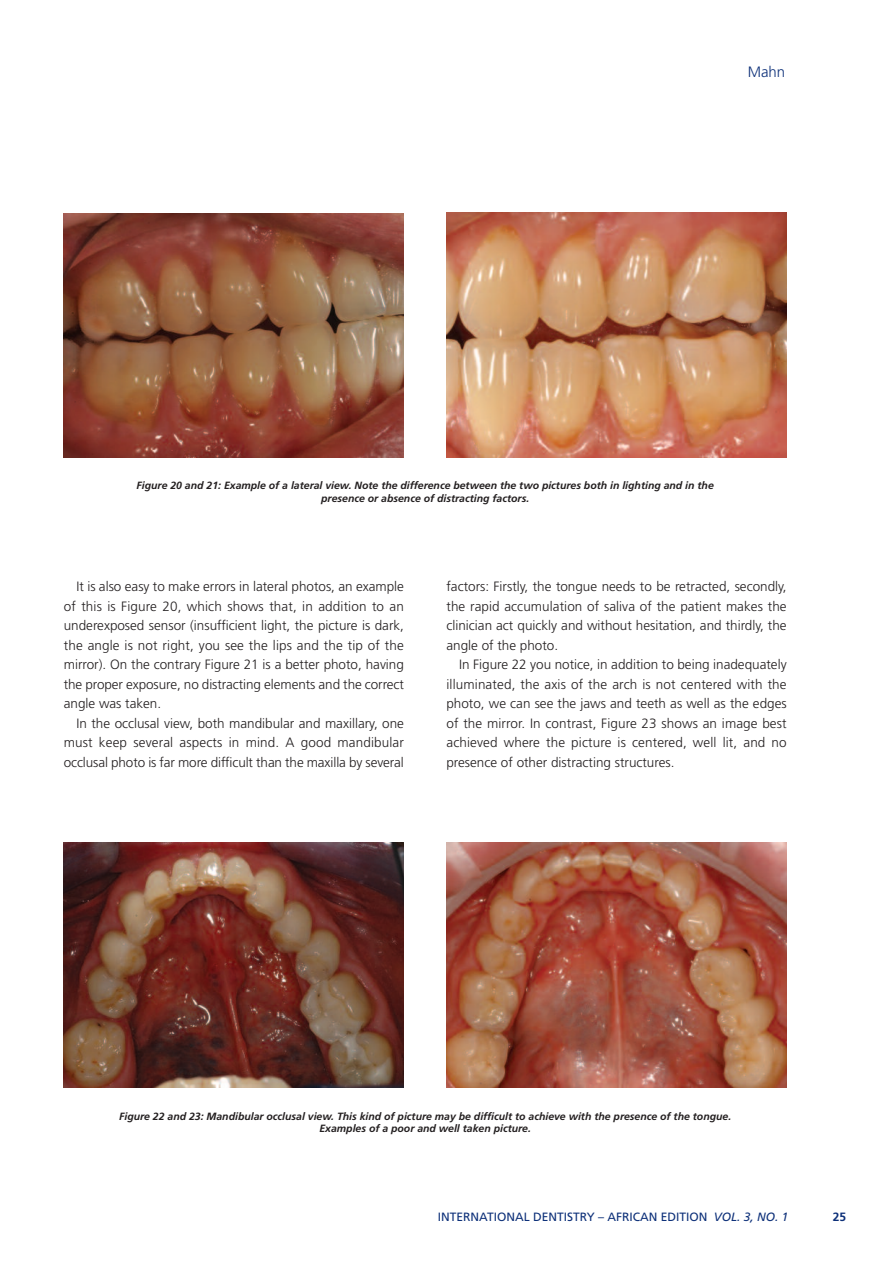
<style>
.page{position:relative;width:893px;height:1263px;background:#fff}
.page>*{position:absolute;margin:0;border:0;box-sizing:border-box;transform-origin:0 0}
.t1{font:300 15px "Frutiger";color:#0d3079}
.t2{font:300 13.5px/19.5px "Frutiger";color:#231f20;text-align:justify}
.t3{font:12px "Frutiger";color:#0d3079}
.t4{font:700 12px "Frutiger";color:#0d3079}
.t5{font:italic 700 10.5px/12.6px "Frutiger";color:#231f20;text-align:center}
.s1{font-style:italic}
</style>
<div class="page">
<img style="left:64px;top:213px;width:340px;height:244px">
<img style="left:446px;top:213px;width:341px;height:244px">
<img style="left:64px;top:843px;width:340px;height:244px">
<img style="left:446px;top:843px;width:341px;height:244px">
<p class="t1" style="left:748px;top:65px;width:39px">Mahn</p>
<p class="t5" style="left:137px;top:480px;width:579px">Figure 20 and 21: Example of a lateral view. Note the difference between the two pictures both in lighting and in the presence or absence of distracting factors.</p>
<p class="t2" style="left:64px;top:578px;width:342px;text-indent:13px">It is also easy to make errors in lateral photos, an example of this is Figure 20, which shows that, in addition to an underexposed sensor (insufficient light, the picture is dark, the angle is not right, you see the lips and the tip of the mirror). On the contrary Figure 21 is a better photo, having the proper exposure, no distracting elements and the correct angle was taken.</p>
<p class="t2" style="left:64px;top:714px;width:342px;text-indent:13px">In the occlusal view, both mandibular and maxillary, one must keep several aspects in mind. A good mandibular occlusal photo is far more difficult than the maxilla by several</p>
<p class="t2" style="left:446px;top:578px;width:342px">factors: Firstly, the tongue needs to be retracted, secondly, the rapid accumulation of saliva of the patient makes the clinician act quickly and without hesitation, and thirdly, the angle of the photo.</p>
<p class="t2" style="left:446px;top:656px;width:342px;text-indent:13px">In Figure 22 you notice, in addition to being inadequately illuminated, the axis of the arch is not centered with the photo, we can see the jaws and teeth as well as the edges of the mirror. In contrast, Figure 23 shows an image best achieved where the picture is centered, well lit, and no presence of other distracting structures.</p>
<p class="t5" style="left:119px;top:1110px;width:614px">Figure 22 and 23: Mandibular occlusal view. This kind of picture may be difficult to achieve with the presence of the tongue.<br>Examples of a poor and well taken picture.</p>
<p class="t3" style="left:438px;top:1212px;width:352px">INTERNATIONAL DENTISTRY – AFRICAN EDITION <span class="s1">VOL. 3, NO. 1</span></p>
<p class="t4" style="left:833px;top:1212px;width:15px">25</p>
</div>
